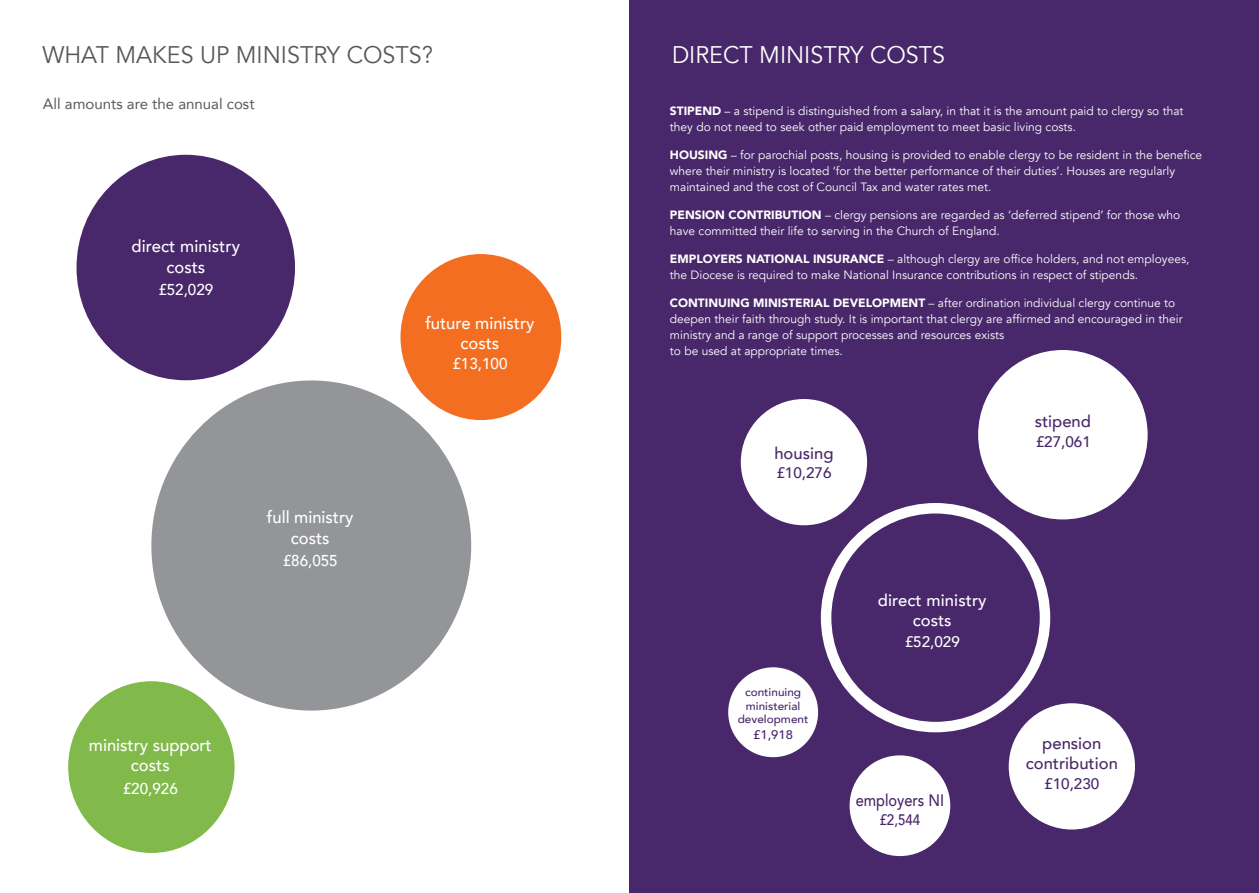
<style>
.page{position:relative;width:1259px;height:893px;background:#fff}
.page>*{position:absolute;margin:0;border:0;box-sizing:border-box;transform-origin:0 0}
.t1{font:24px "Avenir";color:#57585a}
.t2{font:24px "Avenir";color:#fff}
.t3{font:500 17.1px/20.5px "Avenir";color:#fff;text-align:center}
.t4{font:500 16.65px/20px "Avenir";color:#48276a;text-align:center}
.t5{font:500 16.65px/20px "Avenir";letter-spacing:.005em;color:#fff;text-align:center}
.t6{font:500 16.65px "Avenir";color:#48276a;scale:.87 1}
.t7{font:500 15.75px "Avenir";color:#fff}
.t8{font:500 15.3px "Avenir";color:#48276a}
.t9{font:500 15.3px "Avenir";color:#fff}
.t10{font:500 15.3px "Avenir";color:#48276a;scale:.87 1}
.t11{font:15px "Avenir";color:#57585a}
.t12{font:500 12.45px "Avenir";color:#48276a;scale:1.05 1}
.t13{font:12px/15.9px "Avenir";color:#fff}
.t14{font:500 11.25px/13.5px "Avenir";color:#48276a;text-align:center;scale:1.05 1}
.s1{font-weight:900}
</style>
<div class="page">
<div style="left:77px;top:155px;width:218px;height:225px;background:#48276a;border-radius:50%"></div>
<div style="left:151px;top:380px;width:320px;height:331px;background:#939598;border-radius:50%"></div>
<div style="left:400px;top:254px;width:161px;height:166px;background:#f36e21;border-radius:50%"></div>
<div style="left:68px;top:681px;width:166px;height:172px;background:#81ba4a;border-radius:50%"></div>
<div style="left:629px;top:0;width:630px;height:893px;background:#48276a"></div>
<div style="left:978px;top:350px;width:169px;height:169px;background:#fff;border-radius:50%"></div>
<div style="left:849px;top:755px;width:101px;height:101px;background:#fff;border-radius:50%"></div>
<div style="left:741px;top:399px;width:126px;height:126px;background:#fff;border-radius:50%"></div>
<div style="left:1008px;top:703px;width:127px;height:126px;background:#fff;border-radius:50%"></div>
<div style="left:728px;top:667px;width:90px;height:90px;background:#fff;border-radius:50%"></div>
<div style="left:821px;top:503px;width:229px;height:229px;border:10px solid #fff;border-radius:50%"></div>
<h1 class="t1" style="left:43px;top:39px;width:392px">WHAT MAKES UP MINISTRY COSTS?</h1>
<p class="t11" style="left:43px;top:94px;width:213px">All amounts are the annual cost</p>
<h2 class="t3" style="left:132px;top:236px;width:110px">direct ministry costs</h2>
<h3 class="t7" style="left:158px;top:279px;width:56px">£52,029</h3>
<h2 class="t3" style="left:267px;top:507px;width:88px">full ministry costs</h2>
<h3 class="t7" style="left:283px;top:550px;width:56px">£86,055</h3>
<h2 class="t3" style="left:89px;top:735px;width:124px">ministry support costs</h2>
<h3 class="t7" style="left:123px;top:779px;width:56px">£20,926</h3>
<h2 class="t3" style="left:425px;top:312px;width:111px">future ministry costs</h2>
<h3 class="t7" style="left:452px;top:354px;width:56px">£13,100</h3>
<h1 class="t2" style="left:672px;top:39px;width:275px">DIRECT MINISTRY COSTS</h1>
<p class="t13" style="left:670px;top:103px;width:515px"><span class="s1">STIPEND</span> – a stipend is distinguished from a salary, in that it is the amount paid to clergy so that they do not need to seek other paid employment to meet basic living costs.</p>
<p class="t13" style="left:670px;top:147px;width:534px"><span class="s1">HOUSING</span> – for parochial posts, housing is provided to enable clergy to be resident in the benefice where their ministry is located ‘for the better performance of their duties’. Houses are regularly maintained and the cost of Council Tax and water rates met.</p>
<p class="t13" style="left:670px;top:207px;width:512px"><span class="s1">PENSION CONTRIBUTION</span> – clergy pensions are regarded as ‘deferred stipend’ for those who have committed their life to serving in the Church of England.</p>
<p class="t13" style="left:670px;top:251px;width:521px"><span class="s1">EMPLOYERS NATIONAL INSURANCE</span> – although clergy are office holders, and not employees, the Diocese is required to make National Insurance contributions in respect of stipends.</p>
<p class="t13" style="left:670px;top:295px;width:514px"><span class="s1">CONTINUING MINISTERIAL DEVELOPMENT</span> – after ordination individual clergy continue to deepen their faith through study. It is important that clergy are affirmed and encouraged in their ministry and a range of support processes and resources exists<br>to be used at appropriate times.</p>
<h3 class="t4" style="left:774px;top:443px;width:61px">housing</h3>
<p class="t8" style="left:776px;top:463px;width:57px">£10,276</p>
<h3 class="t4" style="left:1034px;top:411px;width:58px">stipend</h3>
<p class="t8" style="left:1035px;top:431px;width:57px">£27,061</p>
<p class="t14" style="left:738px;top:686px;width:69px">continuing ministerial development</p>
<p class="t12" style="left:753px;top:727px;width:39px">£1,918</p>
<h3 class="t5" style="left:878px;top:590px;width:110px">direct ministry costs</h3>
<p class="t9" style="left:904px;top:631px;width:57px">£52,029</p>
<h3 class="t6" style="left:855px;top:789px;width:103px">employers NI</h3>
<p class="t10" style="left:879px;top:810px;width:48px">£2,544</p>
<h3 class="t4" style="left:1025px;top:734px;width:94px">pension contribution</h3>
<p class="t8" style="left:1044px;top:774px;width:57px">£10,230</p>
</div>
